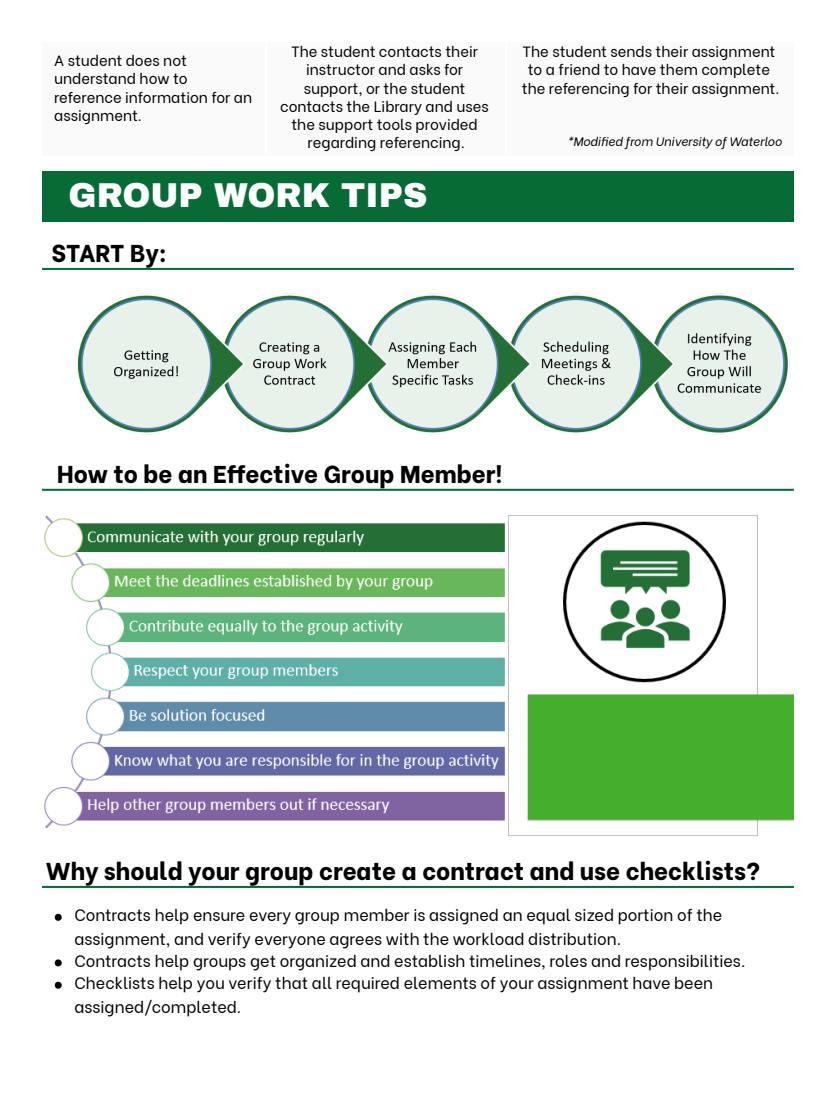
<style>
.page{position:relative;width:836px;height:1103px;background:#fff}
.page>*{position:absolute;margin:0;border:0;box-sizing:border-box;transform-origin:0 0}
.t1{font:900 33.75px "Archivo";color:#fff}
.t2{font:800 24.3px "Be Vietnam";color:#000}
.t3{font:16.2px/23.2px "Be Vietnam";color:#000}
.t4{font:14.85px/18.3px "Be Vietnam";color:#000;text-align:center}
.t5{font:italic 12.15px "Be Vietnam";color:#000}
</style>
<div class="page">
<div style="left:42px;top:172px;width:751px;height:50px;background:#066b34"></div>
<hr style="left:42px;top:268px;width:751px;height:2px;background:#066b34">
<img style="left:76px;top:293px;width:714px;height:142px">
<hr style="left:42px;top:489px;width:751px;height:2px;background:#066b34">
<img style="left:44px;top:515px;width:749px;height:321px">
<hr style="left:42px;top:886px;width:751px;height:2px;background:#066b34">
<svg style="left:55px;top:914px;width:7px;height:7px"></svg>
<svg style="left:55px;top:959px;width:7px;height:7px"></svg>
<svg style="left:55px;top:981px;width:7px;height:7px"></svg>
<p class="t4" style="left:54px;top:50px;width:199px;text-align:left">A student does not understand how to reference information for an assignment.</p>
<p class="t4" style="left:280px;top:41px;width:210px">The student contacts their instructor and asks for support, or the student contacts the Library and uses the support tools provided regarding referencing.</p>
<p class="t4" style="left:521px;top:41px;width:259px">The student sends their assignment to a friend to have them complete the referencing for their assignment.</p>
<p class="t5" style="left:567px;top:132px;width:216px">*Modified from University of Waterloo</p>
<p class="t1" style="left:69px;top:177px;width:360px">GROUP WORK TIPS</p>
<p class="t2" style="left:52px;top:233px;width:117px">START By:</p>
<p class="t2" style="left:57px;top:454px;width:446px">How to be an Effective Group Member!</p>
<p class="t2" style="left:46px;top:851px;width:715px">Why should your group create a contract and use checklists?</p>
<p class="t3" style="left:74px;top:902px;width:649px">Contracts help ensure every group member is assigned an equal sized portion of the assignment, and verify everyone agrees with the workload distribution.</p>
<p class="t3" style="left:74px;top:948px;width:672px">Contracts help groups get organized and establish timelines, roles and responsibilities.</p>
<p class="t3" style="left:74px;top:970px;width:640px">Checklists help you verify that all required elements of your assignment have been assigned/completed.</p>
</div>
